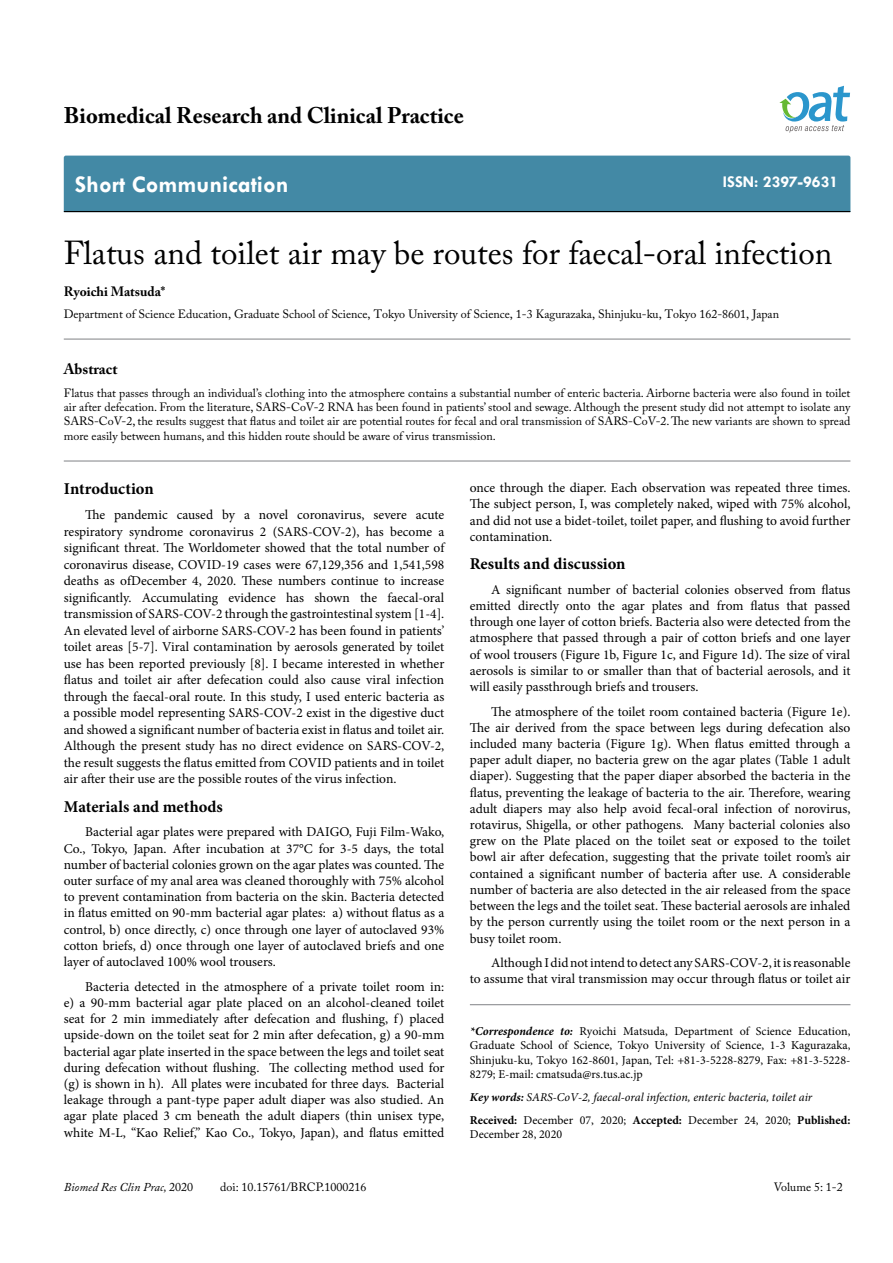
<style>
.page{position:relative;width:893px;height:1263px;background:#fff}
.page>*{position:absolute;margin:0;border:0;box-sizing:border-box;transform-origin:0 0}
.t1{font:33px "Adobe Caslon Pro";color:#000}
.t2{font:700 24px "Tw Cen";color:#fff}
.t3{font:700 22.5px "Adobe Caslon Pro";color:#000}
.t4{font:700 16.5px "Minion Pro";letter-spacing:.005em;color:#000}
.t5{font:700 16.5px "Tw Cen";color:#fff}
.t6{font:700 15px "Adobe Caslon Pro";color:#000}
.t7{font:13.5px/16.2px "Minion Pro";letter-spacing:-.005em;color:#000;text-align:justify}
.t8{font:700 13.5px "Adobe Caslon Pro";color:#000}
.t9{font:12px/14.4px "Adobe Caslon Pro";color:#000;text-align:justify}
.t10{font:12px/14.4px "Minion Pro";color:#000;text-align:justify}
.t11{font:italic 12px/23px "Minion Pro";color:#000}
.t12{font:italic 12px "Adobe Caslon Pro";color:#000}
.s1{font-weight:700;font-style:italic}
.s2{font-weight:700}
.s3{font-weight:700;font-style:normal}
.s4{font-style:normal}
</style>
<div class="page">
<div style="left:64px;top:156px;width:786px;height:55px;background:#4389a5"></div>
<hr style="left:64px;top:211px;width:786px;height:1px;background:#000">
<svg style="left:779px;top:86px;width:71px;height:47px"></svg>
<hr style="left:64px;top:461px;width:786px;height:1px;background:#808285">
<hr style="left:64px;top:339px;width:786px;height:1px;background:#808285">
<hr style="left:470px;top:1004px;width:380px;height:1px;background:#808285">
<h3 class="t3" style="left:64px;top:102px;width:401px">Biomedical Research and Clinical Practice</h3>
<h2 class="t2" style="left:75px;top:170px;width:215px">Short Communication</h2>
<p class="t5" style="left:723px;top:172px;width:117px">ISSN: 2397-9631</p>
<h1 class="t1" style="left:64px;top:233px;width:770px">Flatus and toilet air may be routes for faecal-oral infection</h1>
<p class="t8" style="left:64px;top:283px;width:103px">Ryoichi Matsuda*</p>
<p class="t9" style="left:64px;top:306px;width:717px">Department of Science Education, Graduate School of Science, Tokyo University of Science, 1-3 Kagurazaka, Shinjuku-ku, Tokyo 162-8601, Japan</p>
<p class="t6" style="left:64px;top:360px;width:55px">Abstract</p>
<p class="t9" style="left:64px;top:385px;width:788px">Flatus that passes through an individual’s clothing into the atmosphere contains a substantial number of enteric bacteria. Airborne bacteria were also found in toilet air after defecation. From the literature, SARS-CoV-2 RNA has been found in patients’ stool and sewage. Although the present study did not attempt to isolate any SARS-CoV-2, the results suggest that flatus and toilet air are potential routes for fecal and oral transmission of SARS-CoV-2. The new variants are shown to spread more easily between humans, and this hidden route should be aware of virus transmission.</p>
<p class="t4" style="left:64px;top:477px;width:91px">Introduction</p>
<p class="t7" style="left:64px;top:507px;width:382px;text-indent:21px">The pandemic caused by a novel coronavirus, severe acute respiratory syndrome coronavirus 2 (SARS-COV-2), has become a significant threat. The Worldometer showed that the total number of coronavirus disease, COVID-19 cases were 67,129,356 and 1,541,598 deaths as ofDecember 4, 2020. These numbers continue to increase significantly. Accumulating evidence has shown the faecal-oral transmission of SARS-COV-2 through the gastrointestinal system [1-4].<br>An elevated level of airborne SARS-COV-2 has been found in patients’ toilet areas [5-7]. Viral contamination by aerosols generated by toilet use has been reported previously [8]. I became interested in whether flatus and toilet air after defecation could also cause viral infection through the faecal-oral route. In this study, I used enteric bacteria as a possible model representing SARS-COV-2 exist in the digestive duct and showed a significant number of bacteria exist in flatus and toilet air.<br>Although the present study has no direct evidence on SARS-COV-2, the result suggests the flatus emitted from COVID patients and in toilet air after their use are the possible routes of the virus infection.</p>
<p class="t4" style="left:64px;top:795px;width:161px">Materials and methods</p>
<p class="t7" style="left:64px;top:824px;width:382px;text-indent:21px">Bacterial agar plates were prepared with DAIGO, Fuji Film-Wako, Co., Tokyo, Japan. After incubation at 37°C for 3-5 days, the total number of bacterial colonies grown on the agar plates was counted. The outer surface of my anal area was cleaned thoroughly with 75% alcohol to prevent contamination from bacteria on the skin. Bacteria detected in flatus emitted on 90-mm bacterial agar plates: a) without flatus as a control, b) once directly, c) once through one layer of autoclaved 93% cotton briefs, d) once through one layer of autoclaved briefs and one layer of autoclaved 100% wool trousers.</p>
<p class="t7" style="left:64px;top:978px;width:382px;text-indent:21px">Bacteria detected in the atmosphere of a private toilet room in: e) a 90-mm bacterial agar plate placed on an alcohol-cleaned toilet seat for 2 min immediately after defecation and flushing, f) placed upside-down on the toilet seat for 2 min after defecation, g) a 90-mm bacterial agar plate inserted in the space between the legs and toilet seat during defecation without flushing. The collecting method used for (g) is shown in h). All plates were incubated for three days. Bacterial leakage through a pant-type paper adult diaper was also studied. An agar plate placed 3 cm beneath the adult diapers (thin unisex type, white M-L, “Kao Relief,” Kao Co., Tokyo, Japan), and flatus emitted</p>
<p class="t7" style="left:470px;top:480px;width:382px">once through the diaper. Each observation was repeated three times.<br>The subject person, I, was completely naked, wiped with 75% alcohol, and did not use a bidet-toilet, toilet paper, and flushing to avoid further contamination.</p>
<p class="t4" style="left:470px;top:552px;width:157px">Results and discussion</p>
<p class="t7" style="left:470px;top:581px;width:382px;text-indent:21px">A significant number of bacterial colonies observed from flatus emitted directly onto the agar plates and from flatus that passed through one layer of cotton briefs. Bacteria also were detected from the atmosphere that passed through a pair of cotton briefs and one layer of wool trousers (Figure 1b, Figure 1c, and Figure 1d). The size of viral aerosols is similar to or smaller than that of bacterial aerosols, and it will easily passthrough briefs and trousers.</p>
<p class="t7" style="left:470px;top:703px;width:382px;text-indent:21px">The atmosphere of the toilet room contained bacteria (Figure 1e).<br>The air derived from the space between legs during defecation also included many bacteria (Figure 1g). When flatus emitted through a paper adult diaper, no bacteria grew on the agar plates (Table 1 adult diaper). Suggesting that the paper diaper absorbed the bacteria in the flatus, preventing the leakage of bacteria to the air. Therefore, wearing adult diapers may also help avoid fecal-oral infection of norovirus, rotavirus, Shigella, or other pathogens. Many bacterial colonies also grew on the Plate placed on the toilet seat or exposed to the toilet bowl air after defecation, suggesting that the private toilet room’s air contained a significant number of bacteria after use. A considerable number of bacteria are also detected in the air released from the space between the legs and the toilet seat. These bacterial aerosols are inhaled by the person currently using the toilet room or the next person in a busy toilet room.</p>
<p class="t7" style="left:470px;top:955px;width:382px;text-align:right">Although I did not intend to detect any SARS-COV-2, it is reasonable<br>to assume that viral transmission may occur through flatus or toilet air</p>
<p class="t10" style="left:470px;top:1024px;width:382px"><span class="s1">*Correspondence to:</span> Ryoichi Matsuda, Department of Science Education, Graduate School of Science, Tokyo University of Science, 1-3 Kagurazaka, Shinjuku-ku, Tokyo 162-8601, Japan, Tel: +81-3-5228-8279, Fax: +81-3-5228- 8279; E-mail: cmatsuda@rs.tus.ac.jp</p>
<p class="t11" style="left:470px;top:1085px;width:382px"><span class="s2">Key words:</span> SARS-CoV-2, faecal-oral infection, enteric bacteria, toilet air<br><span class="s3">Received:</span> <span class="s4">December 07, 2020;</span> <span class="s3">Accepted:</span> <span class="s4">December 24, 2020;</span> <span class="s3">Published:</span></p>
<p class="t10" style="left:470px;top:1127px;width:94px">December 28, 2020</p>
<p class="t12" style="left:64px;top:1180px;width:131px">Biomed Res Clin Prac, <span class="s4">2020</span></p>
<p class="t9" style="left:220px;top:1180px;width:148px">doi: 10.15761/BRCP.1000216</p>
<p class="t9" style="left:774px;top:1180px;width:71px">Volume 5: 1-2</p>
</div>
